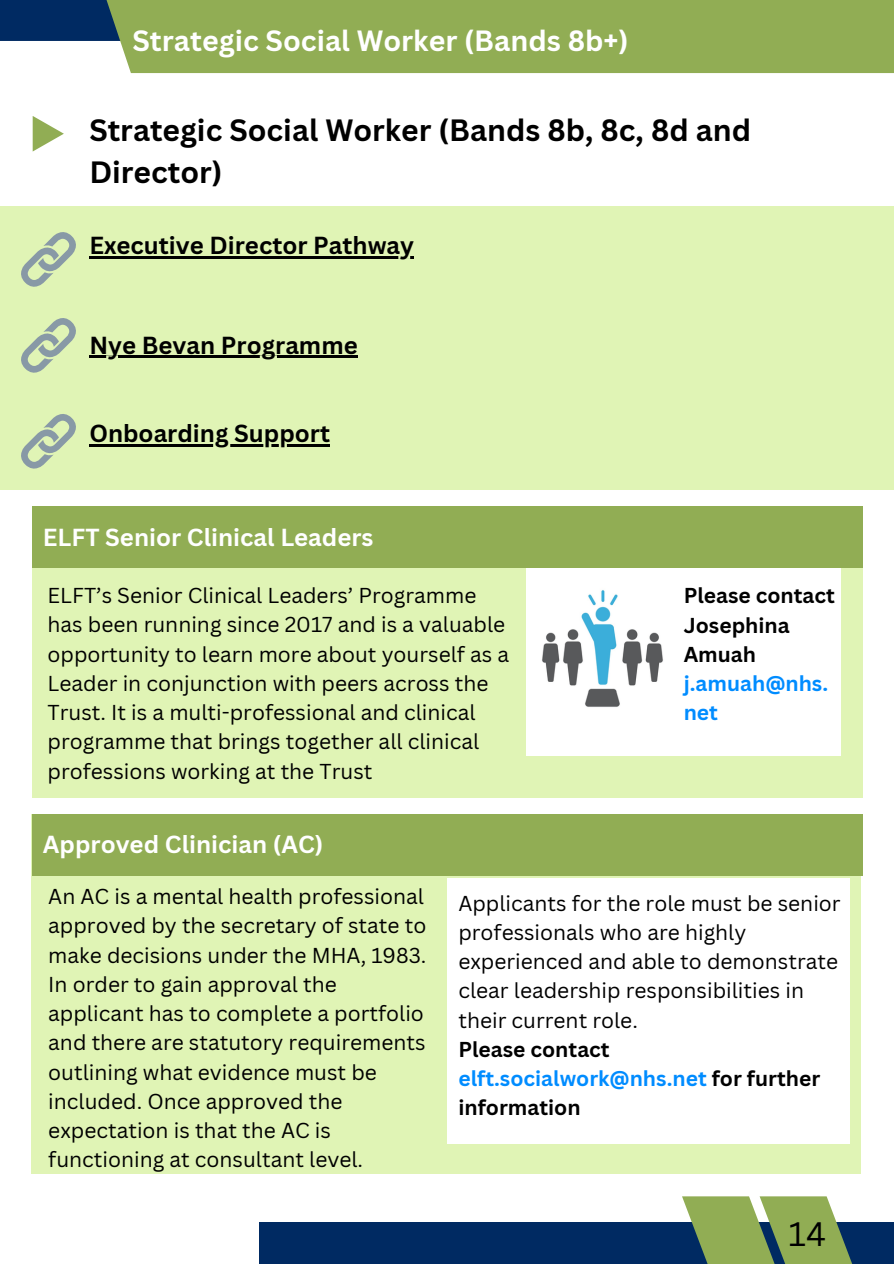
<style>
.page{position:relative;width:894px;height:1264px;background:#fff}
.page>*{position:absolute;margin:0;border:0;box-sizing:border-box;transform-origin:0 0}
.t1{font:33px "Canva Sans";color:#000}
.t2{font:700 30px/41.7px "Canva Sans";color:#000}
.t3{font:700 28.5px "Canva Sans";color:#fff}
.t4{font:700 24px "Canva Sans";color:#000}
.t5{font:700 24px "Canva Sans";color:#fff}
.t6{font:21px/29.2px "Canva Sans";color:#000}
.t7{font:700 21px/29.2px "Canva Sans";color:#000}
.t8{font:700 21px/29.2px "Canva Sans";color:#008cff}
.s1{color:#008cff}
</style>
<div class="page">
<div style="left:0;top:0;width:681px;height:41px;background:#002a62"></div>
<div style="left:64px;top:0;width:829px;height:73px;background:#91ad54"></div>
<div style="left:258px;top:1222px;width:635px;height:41px;background:#002a62"></div>
<svg style="left:682px;top:1196px;width:77px;height:67px;fill:#91ad54"></svg>
<svg style="left:759px;top:1196px;width:93px;height:67px;fill:#91ad54"></svg>
<svg style="left:33px;top:116px;width:31px;height:35px"></svg>
<div style="left:0;top:206px;width:893px;height:284px;background:#e0f4b5"></div>
<svg style="left:21px;top:232px;width:55px;height:55px"></svg>
<svg style="left:21px;top:318px;width:55px;height:55px"></svg>
<svg style="left:21px;top:414px;width:55px;height:55px"></svg>
<hr style="left:89px;top:256px;width:325px;height:2px;background:#000">
<hr style="left:89px;top:356px;width:269px;height:2px;background:#000">
<hr style="left:89px;top:444px;width:241px;height:3px;background:#000">
<div style="left:33px;top:506px;width:829px;height:291px;background:#e0f4b5"></div>
<div style="left:33px;top:506px;width:829px;height:62px;background:#91ad54"></div>
<div style="left:526px;top:568px;width:314px;height:187px;background:#fff"></div>
<img style="left:542px;top:590px;width:121px;height:117px">
<div style="left:32px;top:814px;width:828px;height:360px;background:#e0f4b5"></div>
<div style="left:33px;top:813px;width:829px;height:62px;background:#91ad54"></div>
<div style="left:447px;top:878px;width:402px;height:265px;background:#fff"></div>
<h3 class="t3" style="left:132px;top:20px;width:497px">Strategic Social Worker (Bands 8b+)</h3>
<h2 class="t2" style="left:89px;top:109px;width:663px">Strategic Social Worker (Bands 8b, 8c, 8d and<br>Director)</h2>
<p class="t4" style="left:89px;top:228px;width:326px">Executive Director Pathway</p>
<p class="t4" style="left:89px;top:328px;width:270px">Nye Bevan Programme</p>
<p class="t4" style="left:89px;top:416px;width:242px">Onboarding Support</p>
<p class="t5" style="left:43px;top:520px;width:332px">ELFT Senior Clinical Leaders</p>
<p class="t6" style="left:48px;top:580px;width:463px">ELFT’s Senior Clinical Leaders’ Programme has been running since 2017 and is a valuable opportunity to learn more about yourself as a Leader in conjunction with peers across the Trust. It is a multi-professional and clinical programme that brings together all clinical professions working at the Trust</p>
<p class="t7" style="left:683px;top:580px;width:153px">Please contact<br>Josephina<br>Amuah</p>
<p class="t8" style="left:683px;top:668px;width:146px">j.amuah@nhs. net</p>
<p class="t5" style="left:43px;top:827px;width:282px">Approved Clinician (AC)</p>
<p class="t6" style="left:48px;top:881px;width:379px">An AC is a mental health professional approved by the secretary of state to make decisions under the MHA, 1983.<br>In order to gain approval the applicant has to complete a portfolio and there are statutory requirements outlining what evidence must be included. Once approved the expectation is that the AC is functioning at consultant level.</p>
<p class="t6" style="left:458px;top:887px;width:383px">Applicants for the role must be senior professionals who are highly experienced and able to demonstrate clear leadership responsibilities in their current role.</p>
<p class="t7" style="left:458px;top:1034px;width:363px">Please contact <span class="s1">elft.socialwork@nhs.net</span> for further information</p>
<h1 class="t1" style="left:788px;top:1210px;width:39px">14</h1>
</div>
